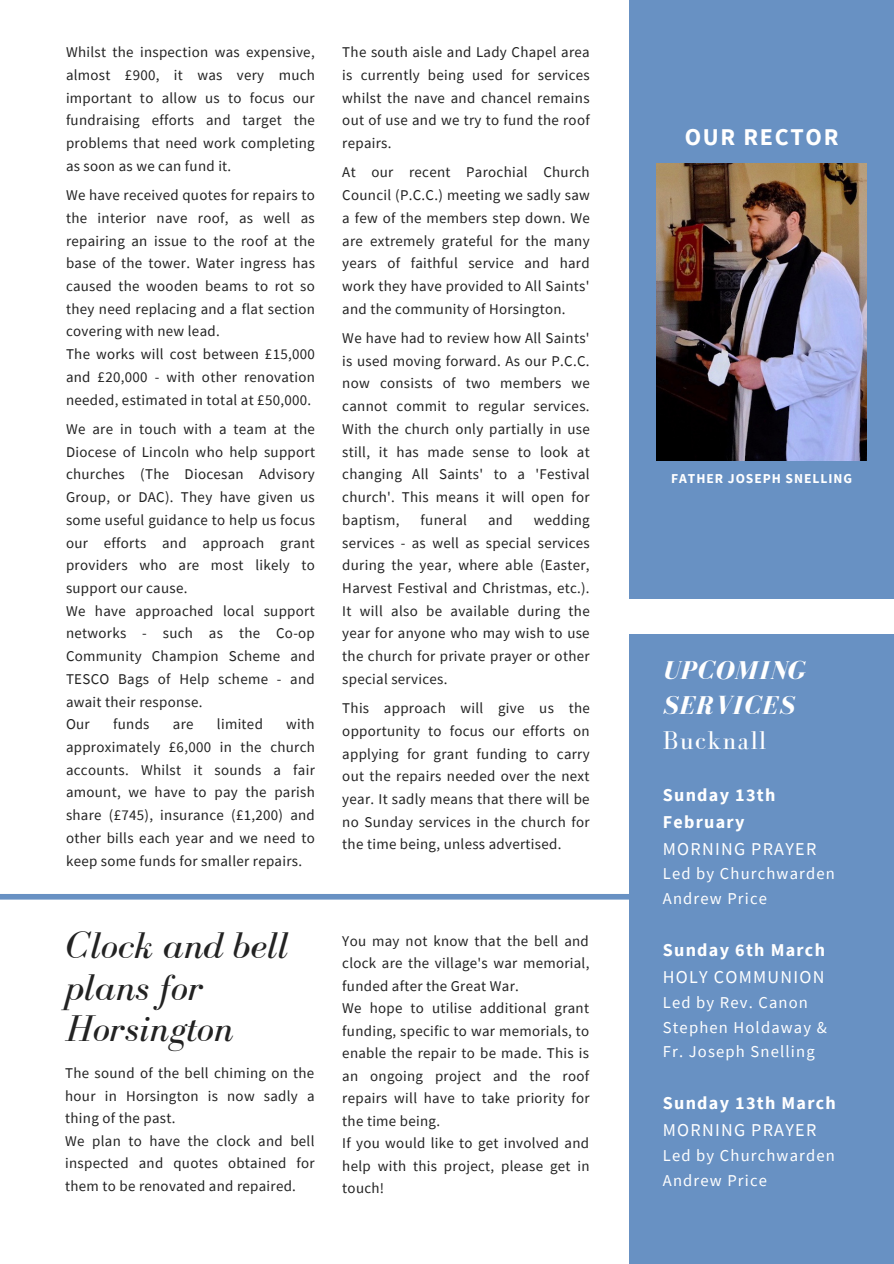
<style>
.page{position:relative;width:894px;height:1264px;background:#fff}
.page>*{position:absolute;margin:0;border:0;box-sizing:border-box;transform-origin:0 0}
.t1{font:italic 38.25px/41.7px "Bodoni FLF";color:#222}
.t2{font:italic 700 26.55px/35px "Bodoni FLF";letter-spacing:.04em;color:#fff}
.t3{font:26.55px "Bodoni FLF";letter-spacing:.04em;color:#fff}
.t4{font:700 24px "Source Sans Pro";letter-spacing:.07em;color:#fff}
.t5{font:700 18px/27px "Source Sans Pro";letter-spacing:.07em;color:#fff}
.t6{font:18px "Source Sans Pro";letter-spacing:.07em;color:#fff}
.t7{font:16.5px/24.8px "Source Sans Pro";letter-spacing:.07em;color:#fff}
.t8{font:14.85px/22.6px "Source Sans Pro";letter-spacing:.02em;color:#222;text-align:justify}
.t9{font:700 13.5px "Source Sans Pro";letter-spacing:.07em;color:#fff}
</style>
<div class="page">
<div style="left:629px;top:0;width:264px;height:1263px;background:#6891c3"></div>
<div style="left:624px;top:599px;width:269px;height:34px;background:#fff"></div>
<img style="left:656px;top:163px;width:210px;height:297px">
<div style="left:0;top:894px;width:634px;height:5px;background:#6891c3"></div>
<p class="t8" style="left:66px;top:41px;width:250px">Whilst the inspection was expensive, almost £900, it was very much important to allow us to focus our fundraising efforts and target the problems that need work completing as soon as we can fund it.</p>
<p class="t8" style="left:66px;top:183px;width:250px">We have received quotes for repairs to the interior nave roof, as well as repairing an issue to the roof at the base of the tower. Water ingress has caused the wooden beams to rot so they need replacing and a flat section covering with new lead.</p>
<p class="t8" style="left:66px;top:342px;width:250px">The works will cost between £15,000 and £20,000 - with other renovation needed, estimated in total at £50,000.</p>
<p class="t8" style="left:66px;top:417px;width:250px">We are in touch with a team at the Diocese of Lincoln who help support churches (The Diocesan Advisory Group, or DAC). They have given us some useful guidance to help us focus our efforts and approach grant providers who are most likely to support our cause.</p>
<p class="t8" style="left:66px;top:599px;width:250px">We have approached local support networks - such as the Co-op Community Champion Scheme and TESCO Bags of Help scheme - and await their response.</p>
<p class="t8" style="left:66px;top:712px;width:25px">Our</p>
<p class="t8" style="left:113px;top:712px;width:38px">funds</p>
<p class="t8" style="left:173px;top:712px;width:22px">are</p>
<p class="t8" style="left:217px;top:712px;width:47px">limited</p>
<p class="t8" style="left:66px;top:712px;width:250px;text-indent:220px">with approximately £6,000 in the church accounts. Whilst it sounds a fair amount, we have to pay the parish share (£745), insurance (£1,200) and other bills each year and we need to keep some funds for smaller repairs.</p>
<p class="t1" style="left:66px;top:924px;width:223px">Clock and bell plans for<br>Horsington</p>
<p class="t8" style="left:65px;top:1061px;width:251px">The sound of the bell chiming on the hour in Horsington is now sadly a thing of the past.</p>
<p class="t8" style="left:65px;top:1129px;width:251px">We plan to have the clock and bell inspected and quotes obtained for them to be renovated and repaired.</p>
<p class="t8" style="left:342px;top:41px;width:249px">The south aisle and Lady Chapel area is currently being used for services whilst the nave and chancel remains out of use and we try to fund the roof repairs.</p>
<p class="t8" style="left:342px;top:161px;width:249px">At our recent Parochial Church Council (P.C.C.) meeting we sadly saw a few of the members step down. We are extremely grateful for the many years of faithful service and hard work they have provided to All Saints' and the community of Horsington.</p>
<p class="t8" style="left:342px;top:326px;width:249px">We have had to review how All Saints' is used moving forward. As our P.C.C. now consists of two members we cannot commit to regular services.<br>With the church only partially in use still, it has made sense to look at changing All Saints' to a 'Festival church'. This means it will open for baptism,</p>
<p class="t8" style="left:420px;top:508px;width:48px">funeral</p>
<p class="t8" style="left:488px;top:508px;width:26px">and</p>
<p class="t8" style="left:342px;top:508px;width:249px;text-indent:191px">wedding services - as well as special services during the year, where able (Easter, Harvest Festival and Christmas, etc.).<br>It will also be available during the year for anyone who may wish to use the church for private prayer or other special services.</p>
<p class="t8" style="left:342px;top:696px;width:249px">This approach will give us the opportunity to focus our efforts on applying for grant funding to carry out the repairs needed over the next year. It sadly means that there will be no Sunday services in the church for the time being, unless advertised.</p>
<p class="t8" style="left:342px;top:929px;width:248px">You may not know that the bell and clock are the village's war memorial, funded after the Great War.</p>
<p class="t8" style="left:342px;top:996px;width:249px">We hope to utilise additional grant funding, specific to war memorials, to enable the repair to be made. This is an ongoing project and the roof repairs will have to take priority for the time being.</p>
<p class="t8" style="left:342px;top:1131px;width:249px">If you would like to get involved and help with this project, please get in touch!</p>
<p class="t4" style="left:684px;top:121px;width:155px">OUR RECTOR</p>
<p class="t9" style="left:671px;top:470px;width:182px">FATHER JOSEPH SNELLING</p>
<p class="t2" style="left:662px;top:653px;width:143px">UPCOMING<br>SERVICES</p>
<p class="t3" style="left:662px;top:725px;width:105px">Bucknall</p>
<p class="t5" style="left:662px;top:780px;width:114px">Sunday 13th<br>February</p>
<p class="t6" style="left:662px;top:837px;width:155px">MORNING PRAYER</p>
<p class="t7" style="left:662px;top:861px;width:173px">Led by Churchwarden<br>Andrew Price</p>
<p class="t5" style="left:662px;top:936px;width:164px">Sunday 6th March</p>
<p class="t6" style="left:662px;top:965px;width:163px">HOLY COMMUNION</p>
<p class="t7" style="left:662px;top:989px;width:165px">Led by Rev. Canon<br>Stephen Holdaway &amp;</p>
<p class="t7" style="left:662px;top:1039px;width:153px">Fr. Joseph Snelling</p>
<p class="t5" style="left:662px;top:1089px;width:174px">Sunday 13th March</p>
<p class="t6" style="left:662px;top:1118px;width:155px">MORNING PRAYER</p>
<p class="t7" style="left:662px;top:1142px;width:173px">Led by Churchwarden<br>Andrew Price</p>
</div>
